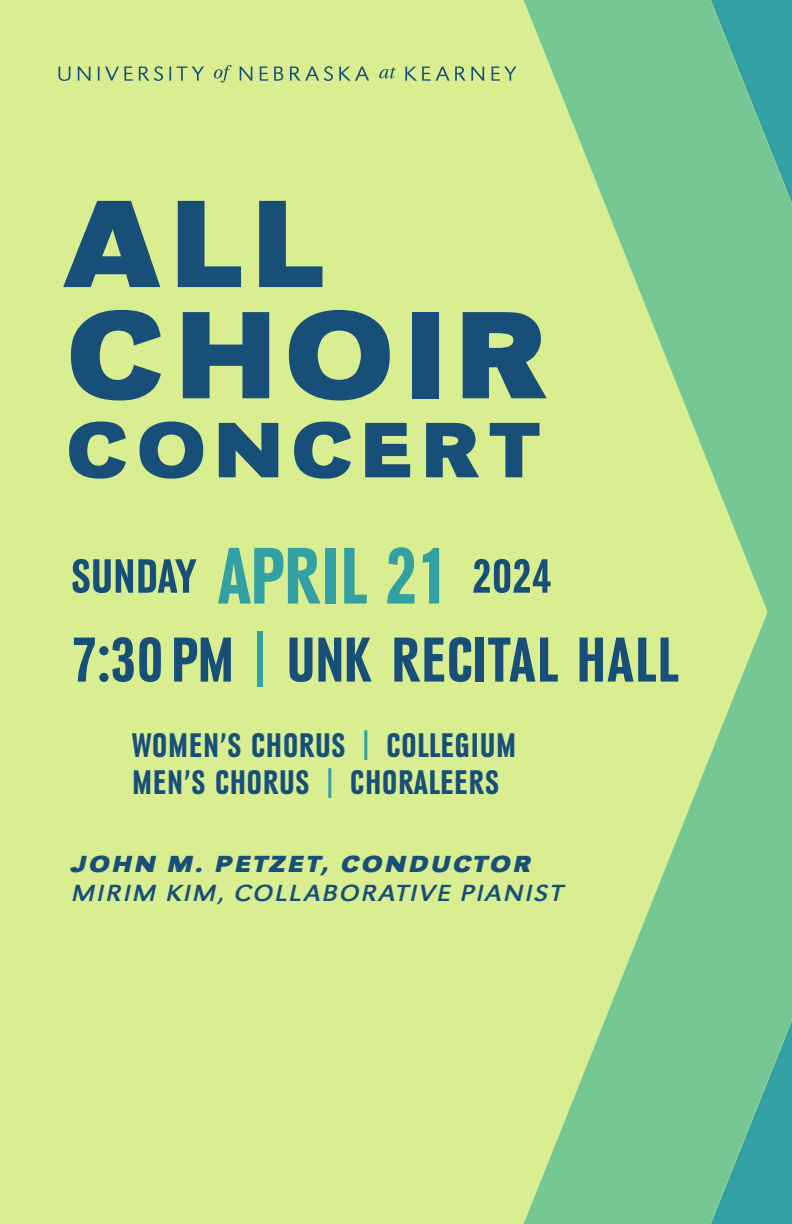
<style>
.page{position:relative;width:792px;height:1224px;background:#d9ed91}
.page>*{position:absolute;margin:0;border:0;box-sizing:border-box;transform-origin:0 0}
.t1{font:129.2px/111.2px "URW Grotesk TOT Bol Ext Wid";letter-spacing:.06em;color:#174f78}
.t2{font:81.6px "URW Grotesk TOT Bol Ext Wid";letter-spacing:.09em;color:#174f78}
.t3{font:66px "URW Grotesk TOT Bol Con";letter-spacing:.01em;color:#174f78}
.t4{font:50px "URW Grotesk TOT Bol Con";color:#174f78}
.t5{font:35.6px/37.4px "URW Grotesk TOT Bol Con";letter-spacing:.02em;color:#174f78}
.t6{font:24.2px "URW Grotesk TOT Reg Ext Wid Obl";letter-spacing:.07em;color:#174f78}
.t7{font:24.2px "URW Grotesk TOT Bol Ext Wid Obl";letter-spacing:.11em;color:#174f78}
.s1{font-size:83.6px;color:#33a1a3}
.s2{color:#33a1a3}
</style>
<div class="page">
<svg style="left:59px;top:65px;width:457px;height:18px"></svg>
<svg style="left:524px;top:0;width:187px;height:1224px"></svg>
<svg style="left:711px;top:0;width:81px;height:1224px;background:#72c496"></svg>
<h1 class="t1" style="left:66px;top:191px;width:485px">ALL<br>CHOIR</h1>
<h2 class="t2" style="left:66px;top:400px;width:473px">CONCERT</h2>
<h3 class="t4" style="left:71px;top:549px;width:482px">SUNDAY <span class="s1">APRIL 21</span> 2024</h3>
<h3 class="t3" style="left:71px;top:624px;width:608px">7:30 PM <span class="s2">|</span>UNK RECITAL HALL</h3>
<p class="t5" style="left:132px;top:727px;width:386px">WOMEN’S CHORUS <span class="s2">|</span> COLLEGIUM<br>MEN’S CHORUS <span class="s2">|</span> CHORALEERS</p>
<p class="t7" style="left:72px;top:849px;width:461px">JOHN M. PETZET, CONDUCTOR</p>
<p class="t6" style="left:72px;top:879px;width:493px">MIRIM KIM, COLLABORATIVE PIANIST</p>
</div>
